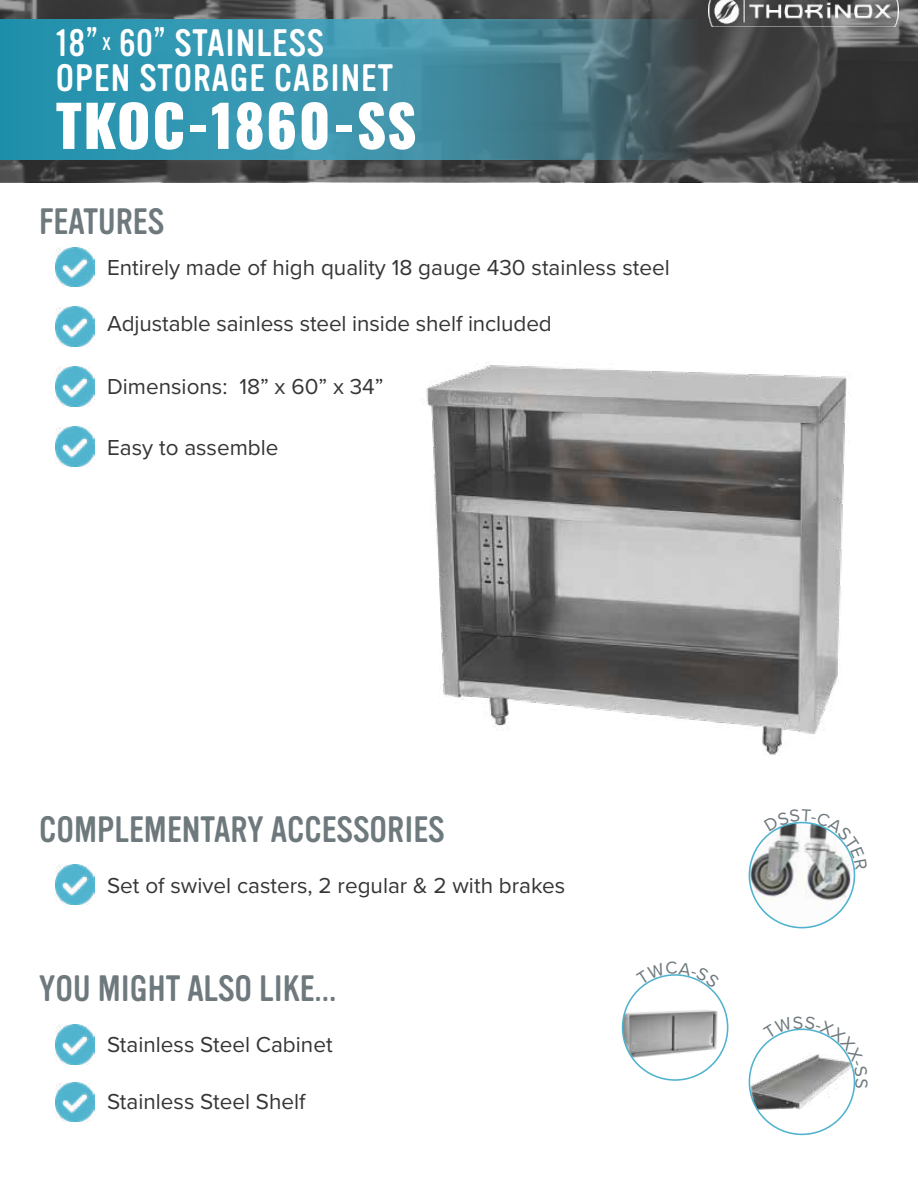
<style>
.page{position:relative;width:918px;height:1188px;background:#fff}
.page>*{position:absolute;margin:0;border:0;box-sizing:border-box;transform-origin:0 0}
.t1{font:800 57px "Oswald";letter-spacing:.025em;color:#fff}
.t2{font:37.5px/35.2px "Vinyl OT";letter-spacing:.025em;color:#fff}
.t3{font:36px "Vinyl OT";color:#6e797d}
.t4{font:22.5px "Proxima Nova";color:#373637}
</style>
<div class="page">
<img style="left:749px;top:823px;width:105px;height:105px;border-radius:53px">
<img style="left:623px;top:975px;width:105px;height:105px;border-radius:53px">
<img style="left:749px;top:1053px;width:105px;height:58px">
<img style="left:56px;top:247px;width:39px;height:39px">
<img style="left:56px;top:427px;width:39px;height:39px">
<img style="left:56px;top:307px;width:39px;height:39px">
<img style="left:56px;top:865px;width:39px;height:39px">
<img style="left:56px;top:367px;width:39px;height:39px">
<img style="left:56px;top:1025px;width:39px;height:39px">
<img style="left:56px;top:1082px;width:39px;height:39px">
<svg style="left:0;top:0;width:917px;height:182px;background:#4a4a4b"></svg>
<img style="left:708px;top:0;width:190px;height:27px">
<svg style="left:0;top:19px;width:697px;height:140px;background:#3b889d"></svg>
<hr style="left:917px;top:0;width:1px;height:183px;background:#373637">
<img style="left:426px;top:362px;width:425px;height:393px">
<svg style="left:764px;top:821px;width:91px;height:49px"></svg>
<svg style="left:638px;top:974px;width:74px;height:15px"></svg>
<svg style="left:763px;top:1028px;width:93px;height:60px"></svg>
<h2 class="t2" style="left:56px;top:26px;width:339px">18” <sup>X</sup> 60” STAINLESS<br>OPEN STORAGE CABINET</h2>
<h1 class="t1" style="left:56px;top:96px;width:362px">TKOC-1860-SS</h1>
<h3 class="t3" style="left:39px;top:202px;width:127px">FEATURES</h3>
<p class="t4" style="left:107px;top:251px;width:564px">Entirely made of high quality 18 gauge 430 stainless steel</p>
<p class="t4" style="left:107px;top:307px;width:446px">Adjustable sainless steel inside shelf included</p>
<p class="t4" style="left:107px;top:369px;width:278px">Dimensions: 18” x 60” x 34”</p>
<p class="t4" style="left:107px;top:431px;width:173px">Easy to assemble</p>
<h3 class="t3" style="left:39px;top:810px;width:407px">COMPLEMENTARY ACCESSORIES</h3>
<p class="t4" style="left:107px;top:869px;width:460px">Set of swivel casters, 2 regular &amp; 2 with brakes</p>
<h3 class="t3" style="left:39px;top:969px;width:299px">YOU MIGHT ALSO LIKE...</h3>
<p class="t4" style="left:107px;top:1028px;width:227px">Stainless Steel Cabinet</p>
<p class="t4" style="left:107px;top:1085px;width:200px">Stainless Steel Shelf</p>
</div>
